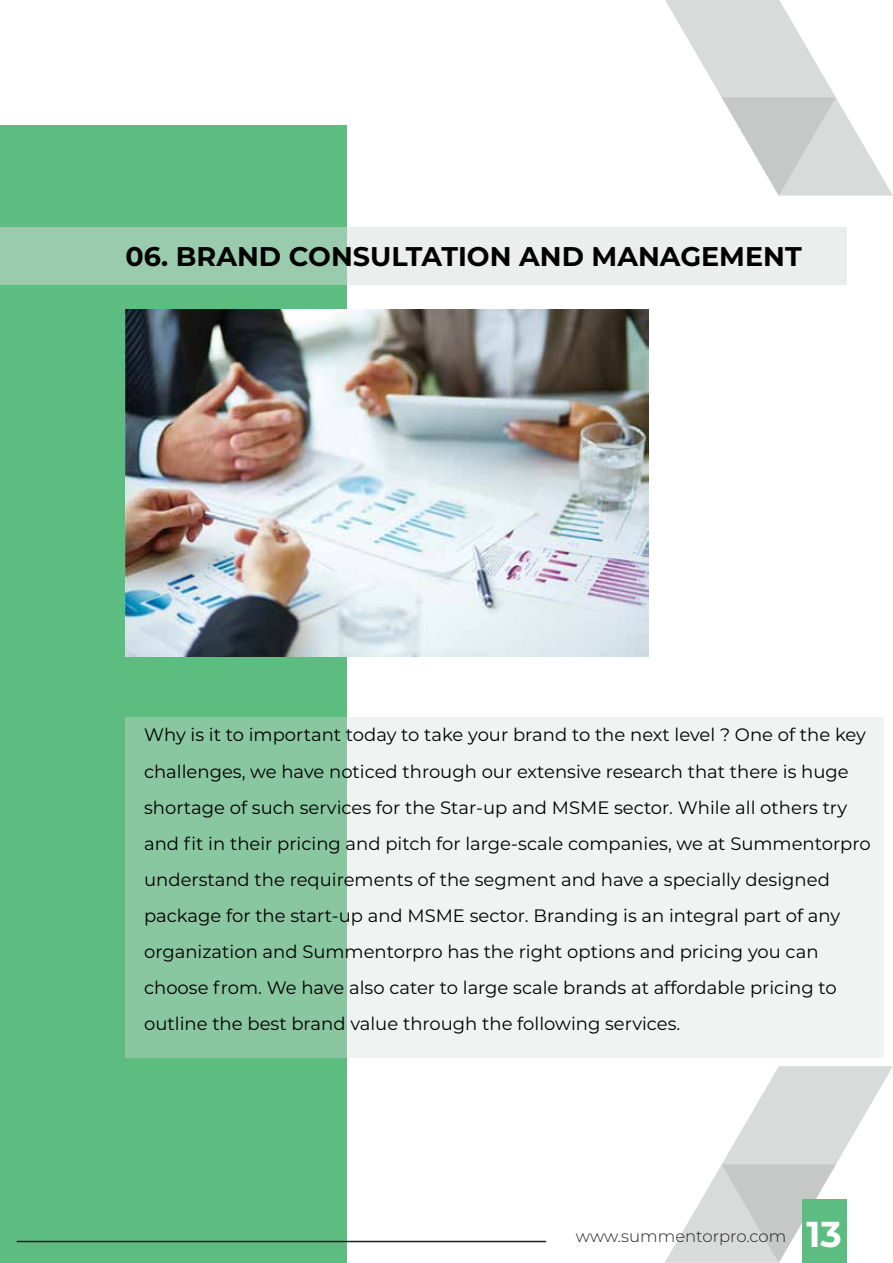
<style>
.page{position:relative;width:893px;height:1263px;background:#fff}
.page>*{position:absolute;margin:0;border:0;box-sizing:border-box;transform-origin:0 0}
.t1{font:700 27px "Montserrat";color:#000}
.t2{font:18px/36px "Montserrat";color:#000}
.t3{font:300 16.5px "Montserrat";color:#231f20}
.s1{font-weight:700;font-size:36px;color:#fff}
</style>
<div class="page">
<div style="left:0;top:126px;width:346px;height:1137px;background:#5dbd81"></div>
<img style="left:125px;top:310px;width:523px;height:346px">
<svg style="left:665px;top:0;width:228px;height:196px"></svg>
<svg style="left:665px;top:1066px;width:228px;height:197px"></svg>
<svg style="left:125px;top:717px;width:759px;height:340px;fill:#f1f2f2"></svg>
<div style="left:802px;top:1200px;width:45px;height:63px;background:#5dbd81"></div>
<hr style="left:17px;top:1241px;width:529px;height:1px;background:#231f20">
<svg style="left:0;top:227px;width:847px;height:57px;background:#cadfd2"></svg>
<h1 class="t1" style="left:125px;top:237px;width:678px">06. BRAND CONSULTATION AND MANAGEMENT</h1>
<p class="t2" style="left:144px;top:716px;width:728px">Why is it to important today to take your brand to the next level ? One of the key challenges, we have noticed through our extensive research that there is huge shortage of such services for the Star-up and MSME sector. While all others try and fit in their pricing and pitch for large-scale companies, we at Summentorpro understand the requirements of the segment and have a specially designed package for the start-up and MSME sector. Branding is an integral part of any organization and Summentorpro has the right options and pricing you can choose from. We have also cater to large scale brands at affordable pricing to outline the best brand value through the following services.</p>
<p class="t3" style="left:576px;top:1225px;width:267px">www.summentorpro.com <span class="s1">13</span></p>
</div>
